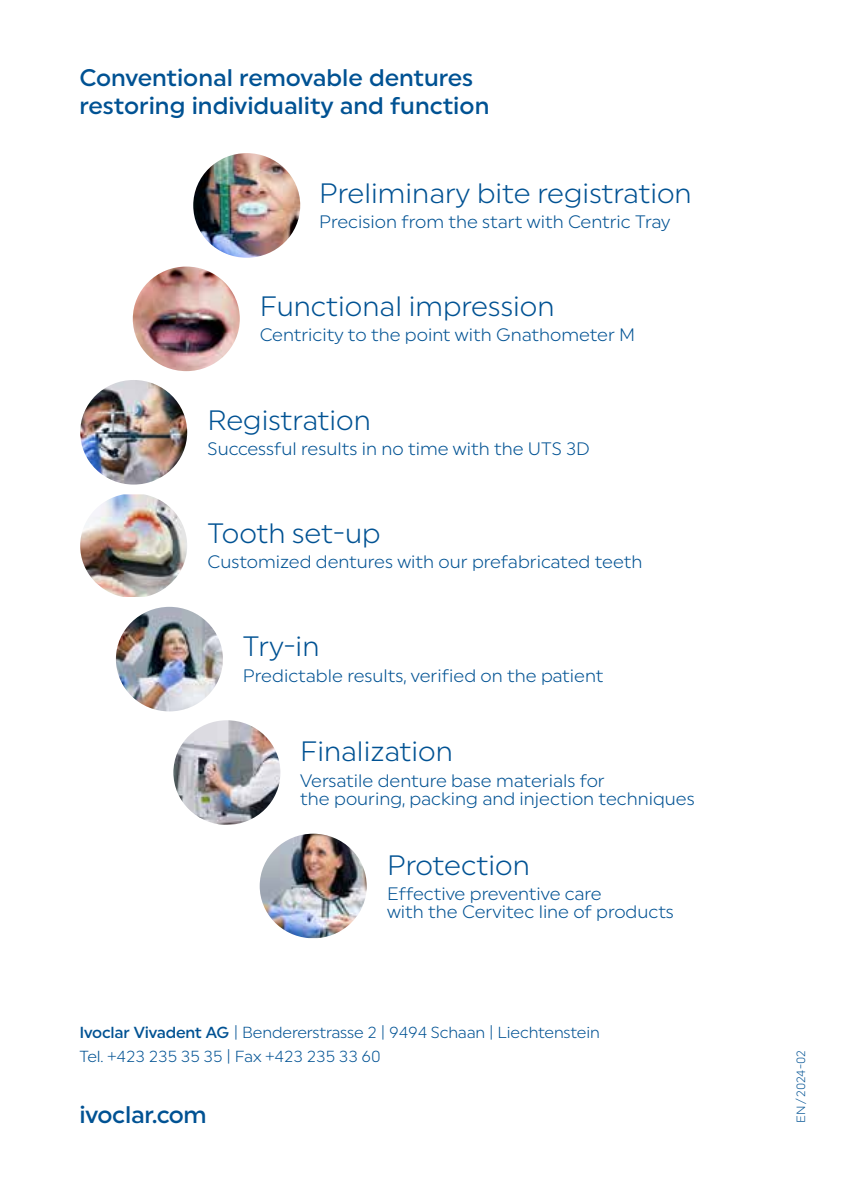
<style>
.page{position:relative;width:842px;height:1191px;background:#fff}
.page>*{position:absolute;margin:0;border:0;box-sizing:border-box;transform-origin:0 0}
.t1{font:28px "Uniform Pro Ivoclar Lgt";color:#005293}
.t2{font:500 24px/28px "Uniform Pro Ivoclar";color:#005293}
.t3{font:18px/18px "Uniform Pro Ivoclar Lgt";color:#005293}
.t4{font:16px/24px "Uniform Pro Ivoclar Lgt";letter-spacing:-.01em;color:#005293}
.t5{font:12px "Uniform Pro Ivoclar Lgt";color:#005293}
.s1{font-family:"Uniform Pro Ivoclar";font-weight:500}
</style>
<div class="page">
<img style="left:193px;top:153px;width:107px;height:105px">
<img style="left:133px;top:266px;width:107px;height:105px">
<img style="left:80px;top:380px;width:107px;height:104px">
<img style="left:80px;top:494px;width:107px;height:103px">
<img style="left:116px;top:607px;width:107px;height:104px">
<img style="left:173px;top:720px;width:107px;height:105px">
<img style="left:260px;top:833px;width:107px;height:105px">
<h2 class="t2" style="left:79px;top:63px;width:411px">Conventional removable dentures restoring individuality and function</h2>
<h1 class="t1" style="left:319px;top:176px;width:374px">Preliminary bite registration</h1>
<p class="t3" style="left:319px;top:212px;width:353px">Precision from the start with Centric Tray</p>
<h1 class="t1" style="left:260px;top:290px;width:296px">Functional impression</h1>
<p class="t3" style="left:260px;top:326px;width:377px">Centricity to the point with Gnathometer M</p>
<h1 class="t1" style="left:208px;top:403px;width:165px">Registration</h1>
<p class="t3" style="left:208px;top:439px;width:384px">Successful results in no time with the UTS 3D</p>
<h1 class="t1" style="left:208px;top:517px;width:174px">Tooth set-up</h1>
<p class="t3" style="left:208px;top:553px;width:436px">Customized dentures with our prefabricated teeth</p>
<h1 class="t1" style="left:243px;top:630px;width:78px">Try-in</h1>
<p class="t3" style="left:243px;top:666px;width:362px">Predictable results, verified on the patient</p>
<h1 class="t1" style="left:300px;top:735px;width:154px">Finalization</h1>
<p class="t3" style="left:300px;top:771px;width:396px">Versatile denture base materials for<br>the pouring, packing and injection techniques</p>
<h1 class="t1" style="left:387px;top:848px;width:144px">Protection</h1>
<p class="t3" style="left:387px;top:884px;width:288px">Effective preventive care<br>with the Cervitec line of products</p>
<p class="t4" style="left:79px;top:1020px;width:522px"><span class="s1">Ivoclar Vivadent AG</span> | Bendererstrasse 2 | 9494 Schaan | Liechtenstein<br>Tel. +423 235 35 35 | Fax +423 235 33 60</p>
<h2 class="t2" style="left:79px;top:1100px;width:129px">ivoclar.com</h2>
<p class="t5" style="left:794px;top:1123px;width:74px;rotate:-90deg">EN/2024-02</p>
</div>
